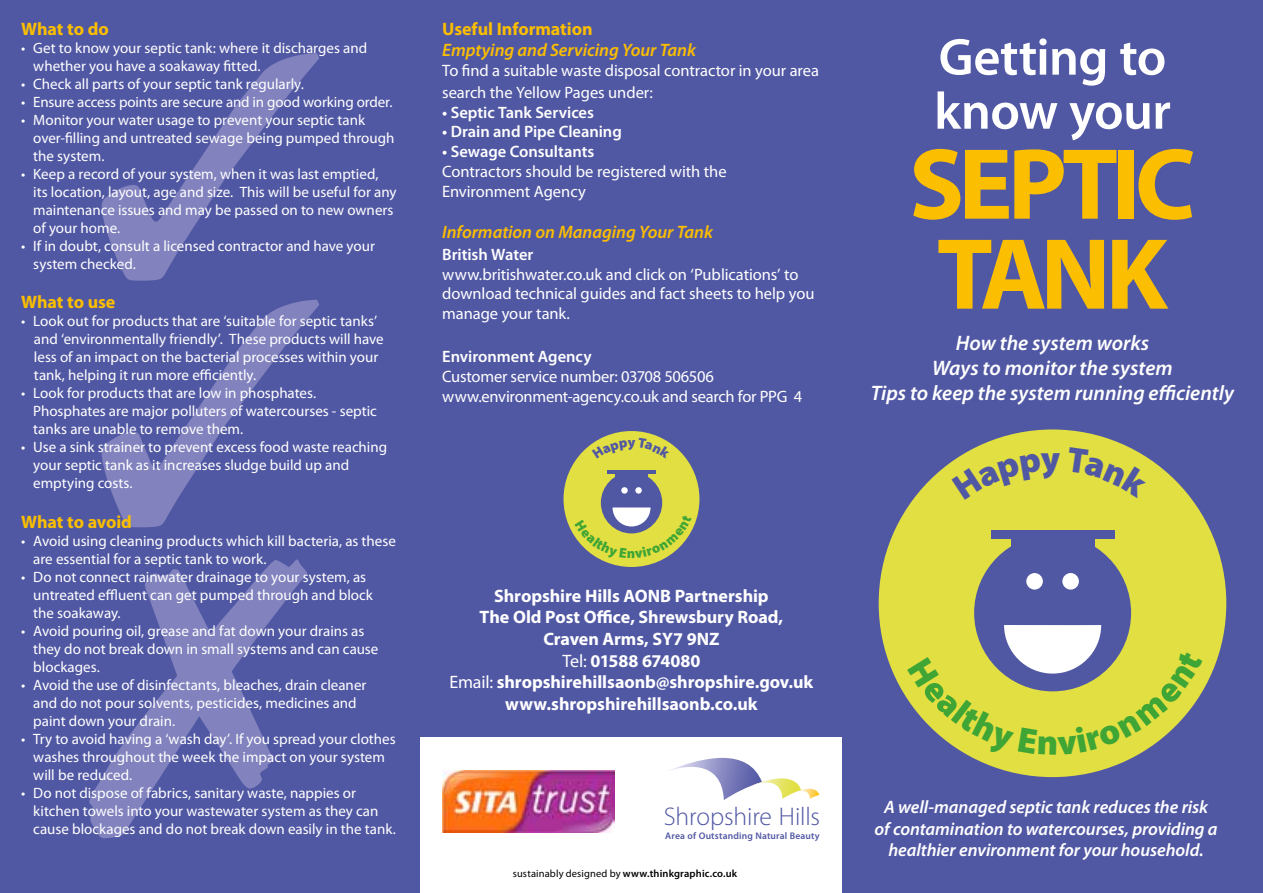
<style>
.page{position:relative;width:1263px;height:893px;background:#5158a3}
.page>*{position:absolute;margin:0;border:0;box-sizing:border-box;transform-origin:0 0}
.t1{font:700 102px/90px "Myriad Pro";letter-spacing:-.055em;color:#fbbe00}
.t2{font:600 52.5px/54px "Myriad Pro";letter-spacing:-.01em;color:#fff}
.t3{font:300 25.65px "Myriad Pro";letter-spacing:-.005em;color:#5057a3}
.t4{font:italic 600 21px/25.2px "Myriad Pro";color:#fff;text-align:center}
.t5{font:700 18px/21.6px "Myriad Pro";letter-spacing:-.005em;color:#fff;text-align:center}
.t6{font:italic 600 18px/21.6px "Myriad Pro";letter-spacing:-.005em;color:#fff;text-align:center}
.t7{font:italic 600 18px "Myriad Pro";letter-spacing:-.005em;color:#fbbe00}
.t8{font:700 18px "Myriad Pro";letter-spacing:-.005em;color:#fbbe00}
.t9{font:16.5px/19.8px "Myriad Pro";letter-spacing:-.005em;color:#fff}
.t10{font:600 16.5px "Myriad Pro";letter-spacing:-.005em;color:#fff}
.t11{font:15px/18px "Myriad Pro";color:#fff}
.t12{font:600 10.5px "Myriad Pro";letter-spacing:.015em;color:#000}
.t13{font:600 9.6px "Myriad Pro";letter-spacing:.02em;color:#5057a3}
.s1{font-weight:400}
</style>
<div class="page">
<div style="left:879px;top:429px;width:347px;height:348px;background:#e2df42;border-radius:50%"></div>
<div style="left:974px;top:534px;width:157px;height:157px;background:#5158a3;border-radius:50%"></div>
<div style="left:1011px;top:536px;width:83px;height:23px;background:#5158a3"></div>
<div style="left:991px;top:530px;width:123px;height:8px;background:#5158a3"></div>
<div style="left:1026px;top:573px;width:17px;height:17px;background:#fff;border-radius:50%"></div>
<div style="left:1062px;top:573px;width:17px;height:17px;background:#fff;border-radius:50%"></div>
<div style="left:563px;top:431px;width:136px;height:136px;background:#e2df42;border-radius:50%"></div>
<div style="left:601px;top:472px;width:61px;height:61px;background:#5158a3;border-radius:50%"></div>
<div style="left:615px;top:472px;width:33px;height:10px;background:#5158a3"></div>
<hr style="left:607px;top:470px;width:49px;height:4px;background:#5158a3">
<svg style="left:621px;top:487px;width:7px;height:7px"></svg>
<div style="left:635px;top:487px;width:7px;height:7px;background:#fff;border-radius:50%"></div>
<div style="left:421px;top:737px;width:421px;height:156px;background:#fff"></div>
<svg style="left:671px;top:758px;width:148px;height:42px"></svg>
<svg style="left:89px;top:559px;width:218px;height:279px"></svg>
<svg style="left:102px;top:53px;width:217px;height:228px"></svg>
<svg style="left:102px;top:300px;width:217px;height:227px"></svg>
<img style="left:442px;top:770px;width:172px;height:63px">
<svg style="left:1129px;top:447px;width:22px;height:13px"></svg>
<svg style="left:907px;top:625px;width:295px;height:132px"></svg>
<svg style="left:592px;top:438px;width:79px;height:6px"></svg>
<svg style="left:575px;top:507px;width:117px;height:52px"></svg>
<p class="t8" style="left:21px;top:17px;width:89px">What to do</p>
<p class="t11" style="left:33px;top:38px;width:335px;text-indent:-12px">• Get to know your septic tank: where it discharges and whether you have a soakaway fitted.</p>
<p class="t11" style="left:21px;top:74px;width:284px">• Check all parts of your septic tank regularly.</p>
<p class="t11" style="left:21px;top:92px;width:373px">• Ensure access points are secure and in good working order.</p>
<p class="t11" style="left:33px;top:110px;width:363px;text-indent:-12px">• Monitor your water usage to prevent your septic tank over-filling and untreated sewage being pumped through the system.</p>
<p class="t11" style="left:33px;top:164px;width:365px;text-indent:-12px">• Keep a record of your system, when it was last emptied, its location, layout, age and size. This will be useful for any maintenance issues and may be passed on to new owners of your home.</p>
<p class="t11" style="left:33px;top:236px;width:343px;text-indent:-12px">• If in doubt, consult a licensed contractor and have your system checked.</p>
<p class="t8" style="left:21px;top:291px;width:96px">What to use</p>
<p class="t11" style="left:34px;top:312px;width:351px;text-indent:-13px">• Look out for products that are ‘suitable for septic tanks’ and ‘environmentally friendly’. These products will have less of an impact on the bacterial processes within your tank, helping it run more efficiently.</p>
<p class="t11" style="left:33px;top:384px;width:345px;text-indent:-12px">• Look for products that are low in phosphates.<br>Phosphates are major polluters of watercourses - septic tanks are unable to remove them.</p>
<p class="t11" style="left:33px;top:438px;width:355px;text-indent:-12px">• Use a sink strainer to prevent excess food waste reaching your septic tank as it increases sludge build up and emptying costs.</p>
<p class="t8" style="left:21px;top:510px;width:112px">What to avoid</p>
<p class="t11" style="left:33px;top:532px;width:364px;text-indent:-12px">• Avoid using cleaning products which kill bacteria, as these are essential for a septic tank to work.</p>
<p class="t11" style="left:33px;top:568px;width:341px;text-indent:-12px">• Do not connect rainwater drainage to your system, as untreated effluent can get pumped through and block the soakaway.</p>
<p class="t11" style="left:33px;top:622px;width:347px;text-indent:-12px">• Avoid pouring oil, grease and fat down your drains as they do not break down in small systems and can cause blockages.</p>
<p class="t11" style="left:33px;top:676px;width:335px;text-indent:-12px">• Avoid the use of disinfectants, bleaches, drain cleaner and do not pour solvents, pesticides, medicines and paint down your drain.</p>
<p class="t11" style="left:33px;top:730px;width:364px;text-indent:-12px">• Try to avoid having a ‘wash day’. If you spread your clothes washes throughout the week the impact on your system will be reduced.</p>
<p class="t11" style="left:33px;top:784px;width:364px;text-indent:-12px">• Do not dispose of fabrics, sanitary waste, nappies or kitchen towels into your wastewater system as they can cause blockages and do not break down easily in the tank.</p>
<p class="t8" style="left:442px;top:17px;width:152px">Useful Information</p>
<p class="t7" style="left:442px;top:39px;width:255px">Emptying and Servicing Your Tank</p>
<p class="t9" style="left:442px;top:60px;width:378px;line-height:21.6px">To find a suitable waste disposal contractor in your area search the Yellow Pages under:</p>
<p class="t10" style="left:442px;top:102px;width:153px">• Septic Tank Services</p>
<p class="t10" style="left:442px;top:121px;width:181px">• Drain and Pipe Cleaning</p>
<p class="t10" style="left:442px;top:141px;width:154px">• Sewage Consultants</p>
<p class="t9" style="left:442px;top:161px;width:286px">Contractors should be registered with the<br>Environment Agency</p>
<p class="t7" style="left:442px;top:221px;width:272px">Information on Managing Your Tank</p>
<p class="t10" style="left:442px;top:244px;width:93px">British Water</p>
<p class="t9" style="left:442px;top:264px;width:374px">www.britishwater.co.uk and click on ‘Publications’ to download technical guides and fact sheets to help you manage your tank.</p>
<p class="t10" style="left:442px;top:346px;width:151px">Environment Agency</p>
<p class="t9" style="left:442px;top:366px;width:362px">Customer service number: 03708 506506 www.environment-agency.co.uk and search for PPG 4</p>
<p class="t5" style="left:450px;top:584px;width:365px">Shropshire Hills AONB Partnership<br>The Old Post Office, Shrewsbury Road,<br>Craven Arms, SY7 9NZ<br><span class="s1">Tel:</span> 01588 674080<br><span class="s1">Email:</span> shropshirehillsaonb@shropshire.gov.uk www.shropshirehillsaonb.co.uk</p>
<h3 class="t3" style="left:664px;top:802px;width:158px">Shropshire Hills</h3>
<p class="t13" style="left:665px;top:830px;width:156px">Area of Outstanding Natural Beauty</p>
<p class="t12" style="left:513px;top:867px;width:226px"><span class="s1">sustainably designed by</span> www.thinkgraphic.co.uk</p>
<h2 class="t2" style="left:934px;top:29px;width:238px">Getting to know your</h2>
<h1 class="t1" style="left:909px;top:136px;width:288px">Septic<br>Tank</h1>
<h3 class="t4" style="left:871px;top:329px;width:365px">How the system works<br>Ways to monitor the system<br>Tips to keep the system running efficiently</h3>
<p class="t6" style="left:874px;top:796px;width:345px">A well-managed septic tank reduces the risk of contamination to watercourses, providing a healthier environment for your household.</p>
</div>
